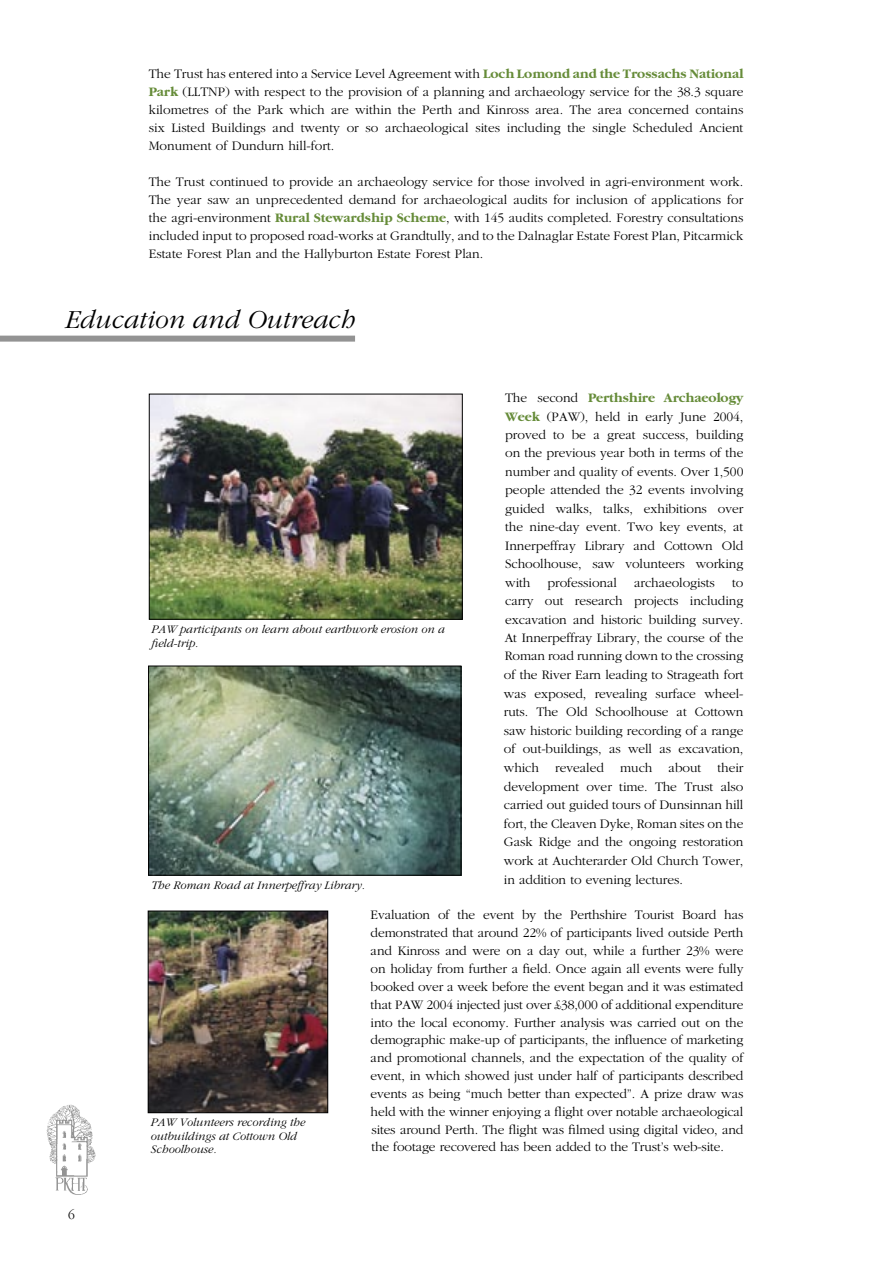
<style>
.page{position:relative;width:893px;height:1263px;background:#fff}
.page>*{position:absolute;margin:0;border:0;box-sizing:border-box;transform-origin:0 0}
.t1{font:italic 300 27px "Garamond";color:#000}
.t2{font:300 13.5px/18.6px "Garamond";letter-spacing:-.005em;color:#000;text-align:justify}
.t3{font:italic 300 12px/13.5px "Garamond";color:#000}
.s1{font-weight:700;color:#668c39}
</style>
<div class="page">
<div style="left:0;top:336px;width:355px;height:6px;background:#939393"></div>
<img style="left:151px;top:396px;width:310px;height:222px">
<div style="left:149px;top:394px;width:314px;height:226px;border:1px solid #000"></div>
<img style="left:150px;top:913px;width:176px;height:198px">
<div style="left:148px;top:911px;width:180px;height:202px;border:1px solid #000"></div>
<img style="left:150px;top:668px;width:309px;height:206px">
<div style="left:148px;top:666px;width:313px;height:210px;border:1px solid #000"></div>
<img style="left:46px;top:1104px;width:50px;height:91px">
<p class="t2" style="left:149px;top:64px;width:596px;line-height:18px">The Trust has entered into a Service Level Agreement with <span class="s1">Loch Lomond and the Trossachs National Park</span> (LLTNP) with respect to the provision of a planning and archaeology service for the 38.3 square kilometres of the Park which are within the Perth and Kinross area. The area concerned contains six Listed Buildings and twenty or so archaeological sites including the single Scheduled Ancient Monument of Dundurn hill-fort.</p>
<p class="t2" style="left:149px;top:172px;width:596px;line-height:18px">The Trust continued to provide an archaeology service for those involved in agri-environment work.<br>The year saw an unprecedented demand for archaeological audits for inclusion of applications for the agri-environment <span class="s1">Rural Stewardship Scheme</span>, with 145 audits completed. Forestry consultations included input to proposed road-works at Grandtully, and to the Dalnaglar Estate Forest Plan, Pitcarmick Estate Forest Plan and the Hallyburton Estate Forest Plan.</p>
<h1 class="t1" style="left:64px;top:305px;width:292px">Education and Outreach</h1>
<p class="t2" style="left:68px;top:1206px;width:8px">6</p>
<p class="t2" style="left:505px;top:389px;width:240px">The second <span class="s1">Perthshire Archaeology Week</span> (PAW), held in early June 2004, proved to be a great success, building on the previous year both in terms of the number and quality of events. Over 1,500 people attended the 32 events involving guided walks, talks, exhibitions over the nine-day event. Two key events, at Innerpeffray Library and Cottown Old Schoolhouse, saw volunteers working with</p>
<p class="t2" style="left:547px;top:573px;width:71px">professional</p>
<p class="t2" style="left:634px;top:573px;width:82px">archaeologists</p>
<p class="t2" style="left:504px;top:573px;width:241px;text-indent:228px">to carry out research projects including excavation and historic building survey.<br>At Innerpeffray Library, the course of the Roman road running down to the crossing of the River Earn leading to Strageath fort was exposed, revealing surface wheel&shy;ruts. The Old Schoolhouse at Cottown saw historic building recording of a range of out-buildings, as well as excavation, which revealed much about their development over time. The Trust also carried out guided tours of Dunsinnan hill fort, the Cleaven Dyke, Roman sites on the Gask Ridge and the ongoing restoration work at Auchterarder Old Church Tower, in addition to evening lectures.</p>
<p class="t2" style="left:371px;top:906px;width:374px;line-height:17.9px">Evaluation of the event by the Perthshire Tourist Board has demonstrated that around 22% of participants lived outside Perth and Kinross and were on a day out, while a further 23% were on holiday from further a field. Once again all events were fully booked over a week before the event began and it was estimated that PAW 2004 injected just over £38,000 of additional expenditure into the local economy. Further analysis was carried out on the demographic make-up of participants, the influence of marketing and promotional channels, and the expectation of the quality of event, in which showed just under half of participants described events as being “much better than expected”. A prize draw was held with the winner enjoying a flight over notable archaeological sites around Perth. The flight was filmed using digital video, and the footage recovered has been added to the Trust’s web-site.</p>
<p class="t3" style="left:151px;top:622px;width:295px">PAW participants on learn about earthwork erosion on a field-trip.</p>
<p class="t3" style="left:151px;top:879px;width:215px">The Roman Road at Innerpeffray Library.</p>
<p class="t3" style="left:150px;top:1116px;width:156px">PAW Volunteers recording the outbuildings at Cottown Old<br>Schoolhouse.</p>
</div>
